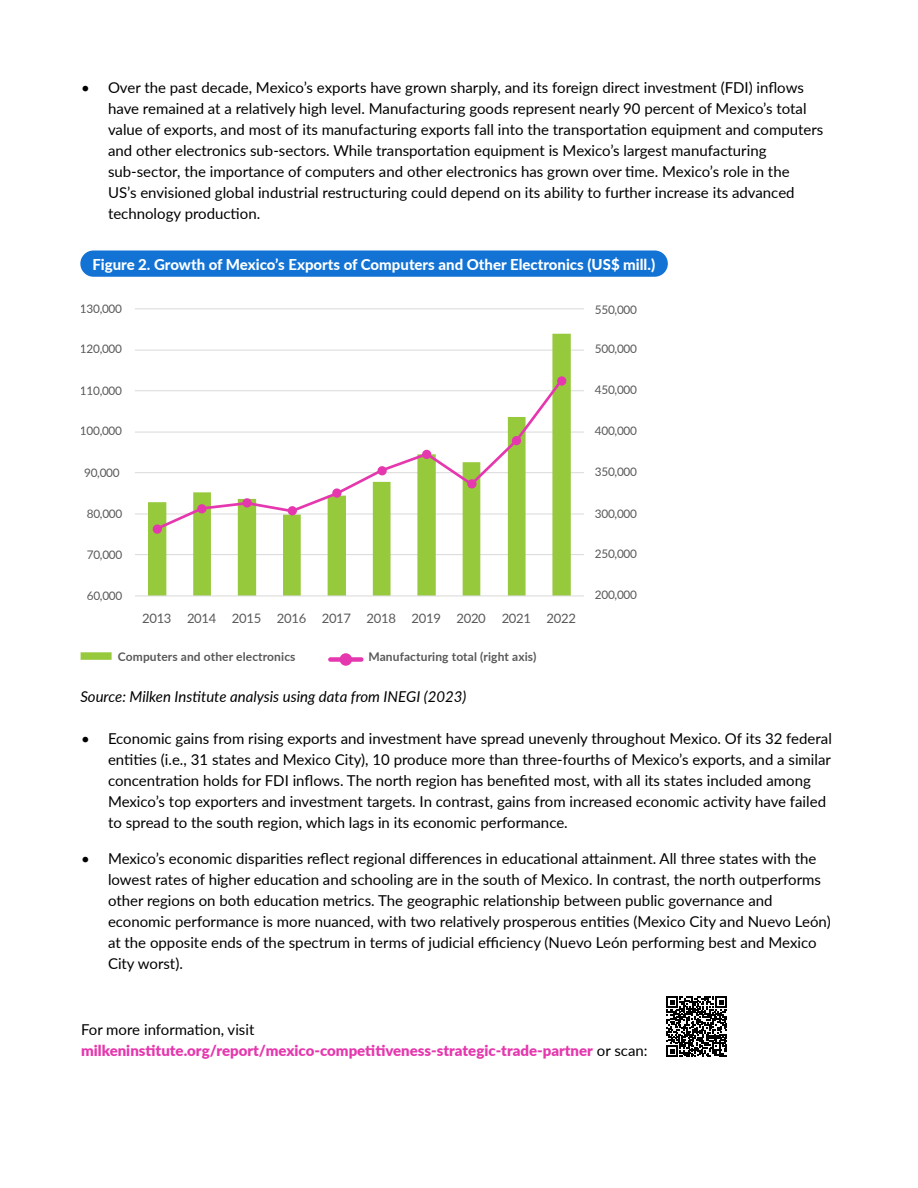
<style>
.page{position:relative;width:918px;height:1188px;background:#fff}
.page>*{position:absolute;margin:0;border:0;box-sizing:border-box;transform-origin:0 0}
.t1{font:15px/21px "Lato";color:#000}
.t2{font:900 15px/21px "Lato";color:#e538ae}
.t3{font:800 15px "Lato";color:#fff}
.t4{font:italic 15px "Lato";color:#000}
.t5{font:13.05px "Lato";letter-spacing:-.025em;color:#595959}
.t6{font:700 12px "Lato";letter-spacing:.01em;color:#595959}
.t7{font:11.85px "Lato";letter-spacing:-.025em;color:#595959}
.s1{font-weight:400;color:#000}
</style>
<div class="page">
<div style="left:80px;top:250px;width:588px;height:27px;background:#1273d4;border-radius:13px"></div>
<hr style="left:135px;top:554px;width:449px;height:1px;background:#d9d9d9">
<hr style="left:135px;top:514px;width:449px;height:1px;background:#d9d9d9">
<hr style="left:135px;top:472px;width:449px;height:1px;background:#d9d9d9">
<hr style="left:135px;top:432px;width:449px;height:1px;background:#d9d9d9">
<hr style="left:135px;top:391px;width:449px;height:1px;background:#d9d9d9">
<hr style="left:135px;top:350px;width:449px;height:1px;background:#d9d9d9">
<hr style="left:135px;top:309px;width:449px;height:1px;background:#d9d9d9">
<svg style="left:148px;top:334px;width:423px;height:262px"></svg>
<hr style="left:135px;top:596px;width:449px;height:1px;background:#d9d9d9">
<svg style="left:153px;top:377px;width:412px;height:155px"></svg>
<div style="left:289px;top:507px;width:7px;height:7px;background:#e538ae;border-radius:50%"></div>
<div style="left:423px;top:451px;width:7px;height:7px;background:#e538ae;border-radius:50%"></div>
<div style="left:154px;top:526px;width:7px;height:6px;background:#e538ae;border-radius:50%"></div>
<div style="left:153px;top:525px;width:9px;height:9px;border:3px solid #e538ae;border-radius:50%"></div>
<div style="left:197px;top:504px;width:9px;height:9px;border:3px solid #e538ae;border-radius:50%"></div>
<div style="left:242px;top:498px;width:10px;height:10px;border:3px solid #e538ae;border-radius:50%"></div>
<div style="left:288px;top:506px;width:9px;height:9px;border:3px solid #e538ae;border-radius:50%"></div>
<div style="left:332px;top:488px;width:10px;height:10px;border:3px solid #e538ae;border-radius:50%"></div>
<div style="left:378px;top:466px;width:9px;height:9px;border:3px solid #e538ae;border-radius:50%"></div>
<div style="left:422px;top:450px;width:9px;height:9px;border:3px solid #e538ae;border-radius:50%"></div>
<div style="left:467px;top:479px;width:10px;height:10px;border:3px solid #e538ae;border-radius:50%"></div>
<div style="left:513px;top:437px;width:7px;height:7px;background:#e538ae;border-radius:50%"></div>
<div style="left:512px;top:436px;width:9px;height:9px;border:3px solid #e538ae;border-radius:50%"></div>
<div style="left:558px;top:378px;width:7px;height:6px;background:#e538ae;border-radius:50%"></div>
<div style="left:557px;top:376px;width:9px;height:10px;border:3px solid #e538ae;border-radius:50%"></div>
<div style="left:81px;top:652px;width:31px;height:8px;background:#97c93d"></div>
<div style="left:330px;top:657px;width:31px;height:5px;background:#e538ae"></div>
<div style="left:340px;top:653px;width:12px;height:13px;background:#e538ae;border-radius:50%"></div>
<svg style="left:667px;top:997px;width:60px;height:60px"></svg>
<p class="t1" style="left:108px;top:76px;width:717px;text-indent:-27px">• Over the past decade, Mexico’s exports have grown sharply, and its foreign direct investment (FDI) inflows have remained at a relatively high level. Manufacturing goods represent nearly 90 percent of Mexico’s total value of exports, and most of its manufacturing exports fall into the transportation equipment and computers and other electronics sub-sectors. While transportation equipment is Mexico’s largest manufacturing sub-sector, the importance of computers and other electronics has grown over time. Mexico’s role in the<br>US’s envisioned global industrial restructuring could depend on its ability to further increase its advanced technology production.</p>
<p class="t3" style="left:92px;top:253px;width:564px">Figure 2. Growth of Mexico’s Exports of Computers and Other Electronics (US$ mill.)</p>
<p class="t7" style="left:80px;top:300px;width:44px">130,000</p>
<p class="t7" style="left:595px;top:301px;width:44px">550,000</p>
<p class="t7" style="left:595px;top:340px;width:44px">500,000</p>
<p class="t7" style="left:595px;top:381px;width:44px">450,000</p>
<p class="t7" style="left:595px;top:422px;width:44px">400,000</p>
<p class="t7" style="left:595px;top:463px;width:44px">350,000</p>
<p class="t7" style="left:595px;top:505px;width:44px">300,000</p>
<p class="t7" style="left:595px;top:545px;width:44px">250,000</p>
<p class="t7" style="left:595px;top:586px;width:44px">200,000</p>
<p class="t7" style="left:80px;top:340px;width:44px">120,000</p>
<p class="t7" style="left:80px;top:382px;width:44px">110,000</p>
<p class="t7" style="left:80px;top:423px;width:44px">100,000</p>
<p class="t7" style="left:84px;top:464px;width:37px">90,000</p>
<p class="t7" style="left:87px;top:505px;width:37px">80,000</p>
<p class="t7" style="left:87px;top:546px;width:37px">70,000</p>
<p class="t7" style="left:87px;top:587px;width:37px">60,000</p>
<p class="t5" style="left:142px;top:609px;width:435px">2013 2014 2015 2016 2017 2018 2019 2020 2021 2022</p>
<p class="t6" style="left:118px;top:648px;width:179px">Computers and other electronics</p>
<p class="t6" style="left:368px;top:647px;width:169px">Manufacturing total (right axis)</p>
<p class="t4" style="left:80px;top:686px;width:388px">Source: Milken Institute analysis using data from INEGI (2023)</p>
<p class="t1" style="left:108px;top:727px;width:725px;text-indent:-27px">• Economic gains from rising exports and investment have spread unevenly throughout Mexico. Of its 32 federal entities (i.e., 31 states and Mexico City), 10 produce more than three-fourths of Mexico’s exports, and a similar concentration holds for FDI inflows. The north region has benefited most, with all its states included among Mexico’s top exporters and investment targets. In contrast, gains from increased economic activity have failed to spread to the south region, which lags in its economic performance.</p>
<p class="t1" style="left:108px;top:847px;width:724px;text-indent:-27px">• Mexico’s economic disparities reflect regional differences in educational attainment. All three states with the lowest rates of higher education and schooling are in the south of Mexico. In contrast, the north outperforms other regions on both education metrics. The geographic relationship between public governance and economic performance is more nuanced, with two relatively prosperous entities (Mexico City and Nuevo León) at the opposite ends of the spectrum in terms of judicial efficiency (Nuevo León performing best and Mexico City worst).</p>
<p class="t2" style="left:81px;top:1018px;width:568px"><span class="s1">For more information, visit </span>milkeninstitute.org/report/mexico-competitiveness-strategic-trade-partner <span class="s1">or scan:</span></p>
</div>
